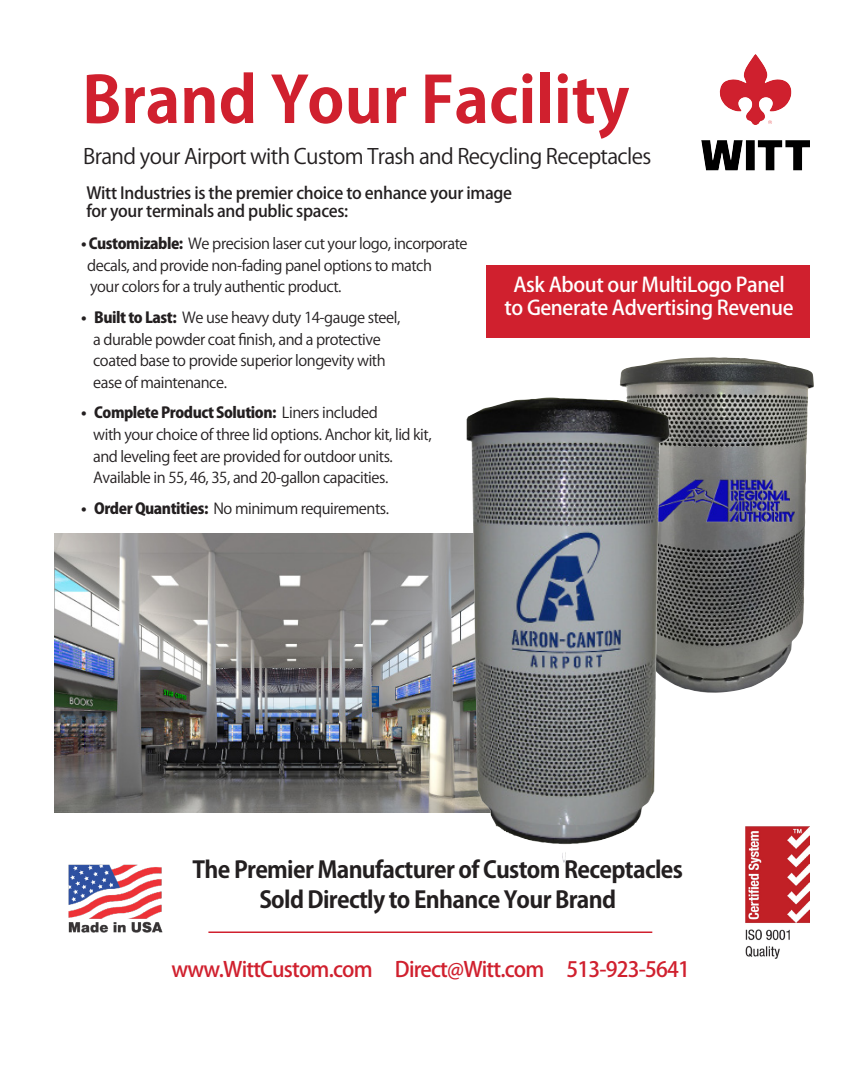
<style>
.page{position:relative;width:864px;height:1080px;background:#fff}
.page>*{position:absolute;margin:0;border:0;box-sizing:border-box;transform-origin:0 0}
.t1{font:700 63px "Koz Go Pro";color:#d0202e}
.t2{font:700 22.95px "Koz Go Pro";letter-spacing:-.03em;color:#231f20}
.t3{font:21px "Koz Go Pro";letter-spacing:-.03em;color:#231f20}
.t4{font:500 21px "Koz Go Pro";letter-spacing:-.04em;color:#d0202e}
.description{font:500 20.1px "Koz Go Pro";letter-spacing:-.02em;color:#fff}
.description-2{font:500 16.5px "Koz Go Pro";letter-spacing:-.02em;color:#231f20}
.t5{font:15px/21.6px "Koz Go Pro";letter-spacing:-.03em;color:#231f20;text-align:center}
.t6{font:800 15px "Koz Go Pro";letter-spacing:-.03em;color:#231f20}
.s1{font-weight:800}
.s2{font-weight:400}
</style>
<div class="page">
<img style="left:701px;top:54px;width:109px;height:116px">
<img style="left:745px;top:827px;width:65px;height:131px">
<img style="left:68px;top:864px;width:95px;height:69px">
<div style="left:486px;top:265px;width:324px;height:73px;background:#d0202e"></div>
<hr style="left:208px;top:932px;width:444px;height:1px;background:#d0202e">
<img style="left:54px;top:534px;width:413px;height:278px">
<img style="left:620px;top:357px;width:194px;height:336px">
<img style="left:467px;top:397px;width:203px;height:466px">
<p class="t1" style="left:82px;top:59px;width:549px">Brand Your Facility</p>
<p class="t3" style="left:83px;top:143px;width:570px">Brand your Airport with Custom Trash and Recycling Receptacles</p>
<p class="description-2" style="left:86px;top:182px;width:427px">Witt Industries is the premier choice to enhance your image</p>
<p class="description-2" style="left:86px;top:200px;width:263px">for your terminals and public spaces:</p>
<p class="t5" style="left:81px;top:233px;width:388px"><span class="s1">• Customizable:</span> We precision laser cut your logo, incorporate</p>
<p class="t5" style="left:87px;top:255px;width:346px">decals, and provide non-fading panel options to match</p>
<p class="t5" style="left:90px;top:276px;width:253px">your colors for a truly authentic product.</p>
<p class="t5" style="left:81px;top:307px;width:321px"><span class="s1">• Built to Last:</span> We use heavy duty 14-gauge steel, a durable powder coat finish, and a protective</p>
<p class="t5" style="left:93px;top:350px;width:294px;text-align:left">coated base to provide superior longevity with ease of maintenance.</p>
<p class="t6" style="left:81px;top:403px;width:298px">• Complete Product Solution: <span class="s2">Liners included</span></p>
<p class="t5" style="left:93px;top:424px;width:340px">with your choice of three lid options. Anchor kit, lid kit,</p>
<p class="t5" style="left:93px;top:446px;width:301px">and leveling feet are provided for outdoor units.</p>
<p class="t5" style="left:93px;top:467px;width:297px">Available in 55, 46, 35, and 20-gallon capacities.</p>
<p class="t5" style="left:81px;top:498px;width:310px"><span class="s1">• Order Quantities:</span> No minimum requirements.</p>
<p class="description" style="left:513px;top:272px;width:273px">Ask About our MultiLogo Panel</p>
<p class="description" style="left:504px;top:295px;width:291px">to Generate Advertising Revenue</p>
<p class="t2" style="left:193px;top:855px;width:492px">The Premier Manufacturer of Custom Receptacles</p>
<p class="t2" style="left:259px;top:884px;width:358px">Sold Directly to Enhance Your Brand</p>
<p class="t4" style="left:171px;top:955px;width:520px">www.WittCustom.com Direct@Witt.com 513-923-5641</p>
</div>
